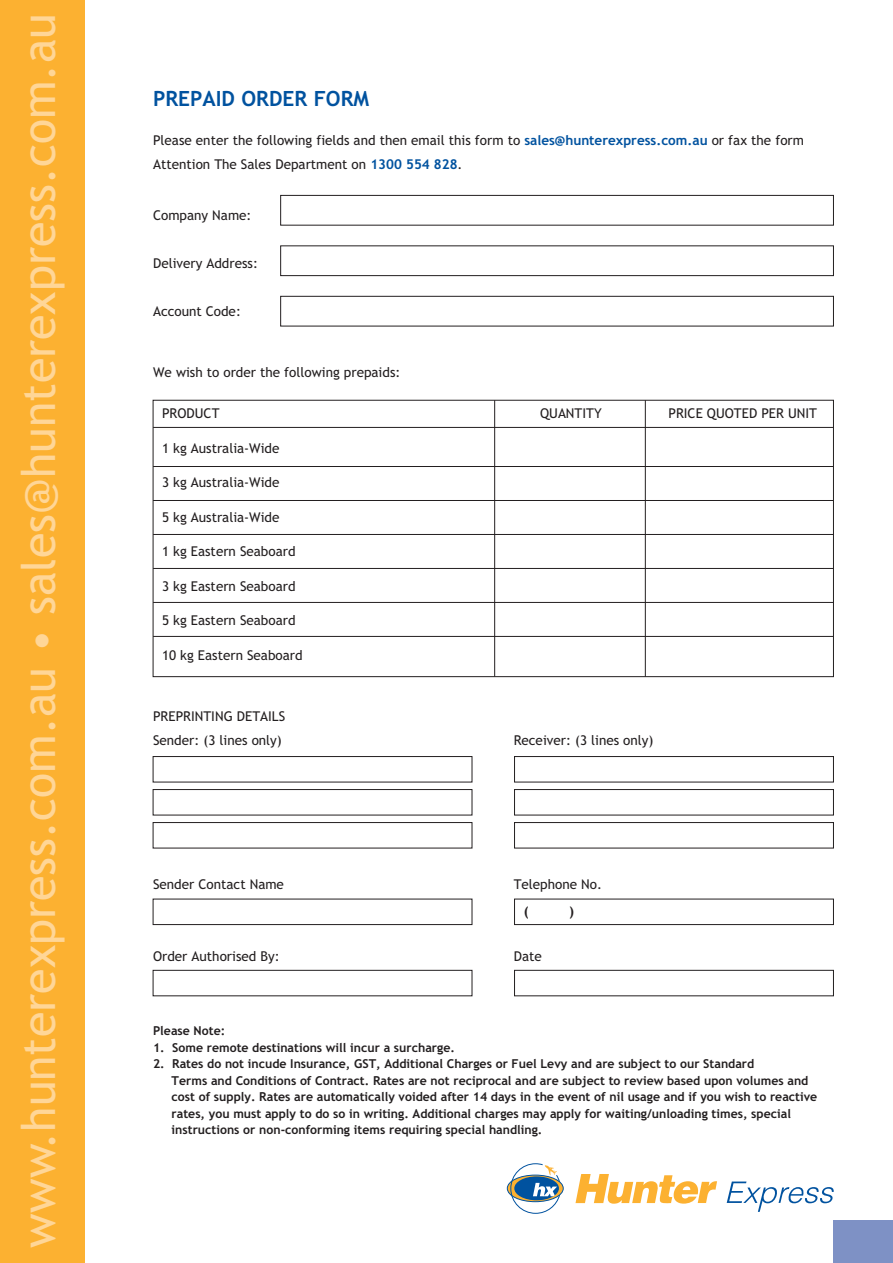
<style>
.page{position:relative;width:893px;height:1263px;background:#fff}
.page>*{position:absolute;margin:0;border:0;box-sizing:border-box;transform-origin:0 0}
.t1{font:46.5px "Trebuchet MS";color:#ffd697}
.t2{font:700 21px "Trebuchet MS";color:#00529f}
.t3{font:13.5px/24px "Trebuchet MS";color:#231f20}
.t4{font:700 13.5px "Trebuchet MS";color:#231f20}
.t5{font:700 12.3px/16.5px "Trebuchet MS";color:#231f20}
.s1{font-weight:700;color:#00529f}
</style>
<div class="page">
<div style="left:280px;top:195px;width:554px;height:31px;border:1px solid #231f20"></div>
<div style="left:514px;top:756px;width:320px;height:26px;border:1px solid #231f20"></div>
<div style="left:153px;top:756px;width:319px;height:26px;border:1px solid #231f20"></div>
<div style="left:514px;top:789px;width:320px;height:26px;border:1px solid #231f20"></div>
<div style="left:153px;top:789px;width:319px;height:26px;border:1px solid #231f20"></div>
<div style="left:514px;top:822px;width:320px;height:26px;border:1px solid #231f20"></div>
<div style="left:153px;top:822px;width:319px;height:26px;border:1px solid #231f20"></div>
<div style="left:514px;top:899px;width:320px;height:26px;border:1px solid #231f20"></div>
<div style="left:153px;top:899px;width:319px;height:26px;border:1px solid #231f20"></div>
<div style="left:514px;top:970px;width:320px;height:26px;border:1px solid #231f20"></div>
<div style="left:153px;top:970px;width:319px;height:26px;border:1px solid #231f20"></div>
<div style="left:280px;top:245px;width:554px;height:31px;border:1px solid #231f20"></div>
<div style="left:280px;top:296px;width:554px;height:30px;border:1px solid #231f20"></div>
<div style="left:153px;top:400px;width:681px;height:277px;border:1px solid #231f20"></div>
<hr style="left:153px;top:427px;width:680px;height:1px;background:#231f20">
<hr style="left:153px;top:466px;width:680px;height:1px;background:#231f20">
<hr style="left:153px;top:500px;width:680px;height:1px;background:#231f20">
<hr style="left:153px;top:534px;width:680px;height:1px;background:#231f20">
<hr style="left:153px;top:568px;width:680px;height:1px;background:#231f20">
<hr style="left:153px;top:602px;width:680px;height:1px;background:#231f20">
<hr style="left:153px;top:636px;width:680px;height:1px;background:#231f20">
<hr style="left:494px;top:400px;width:1px;height:277px;background:#231f20">
<hr style="left:645px;top:400px;width:1px;height:277px;background:#231f20">
<svg style="left:575px;top:1174px;width:142px;height:30px"></svg>
<svg style="left:727px;top:1181px;width:107px;height:31px"></svg>
<svg style="left:507px;top:1175px;width:56px;height:27px"></svg>
<div style="left:507px;top:1175px;width:57px;height:27px;border:1px solid #00529f;border-radius:50%"></div>
<svg style="left:510px;top:1163px;width:51px;height:51px"></svg>
<div style="left:0;top:0;width:85px;height:1263px;background:#fcb131"></div>
<div style="left:833px;top:1220px;width:60px;height:43px;background:#7e91c5"></div>
<h1 class="t1" style="left:21px;top:1248px;width:1235px;rotate:-90deg">www.hunterexpress.com.au • sales@hunterexpress.com.au</h1>
<h2 class="t2" style="left:153px;top:90px;width:218px">PREPAID ORDER FORM</h2>
<p class="t3" style="left:153px;top:129px;width:652px">Please enter the following fields and then email this form to <span class="s1">sales@hunterexpress.com.au</span> or fax the form<br>Attention The Sales Department on <span class="s1">1300 554 828</span>.</p>
<p class="t3" style="left:153px;top:205px;width:100px">Company Name:</p>
<p class="t3" style="left:153px;top:253px;width:106px">Delivery Address:</p>
<p class="t3" style="left:153px;top:301px;width:89px">Account Code:</p>
<p class="t3" style="left:153px;top:361px;width:249px">We wish to order the following prepaids:</p>
<p class="t3" style="left:162px;top:403px;width:59px">PRODUCT</p>
<p class="t3" style="left:540px;top:403px;width:63px">QUANTITY</p>
<p class="t3" style="left:668px;top:403px;width:150px">PRICE QUOTED PER UNIT</p>
<p class="t3" style="left:162px;top:437px;width:119px">1 kg Australia-Wide</p>
<p class="t3" style="left:162px;top:472px;width:119px">3 kg Australia-Wide</p>
<p class="t3" style="left:162px;top:506px;width:119px">5 kg Australia-Wide</p>
<p class="t3" style="left:162px;top:541px;width:135px">1 kg Eastern Seaboard</p>
<p class="t3" style="left:162px;top:575px;width:135px">3 kg Eastern Seaboard</p>
<p class="t3" style="left:162px;top:610px;width:135px">5 kg Eastern Seaboard</p>
<p class="t3" style="left:162px;top:644px;width:142px">10 kg Eastern Seaboard</p>
<p class="t3" style="left:153px;top:706px;width:134px">PREPRINTING DETAILS<br>Sender: (3 lines only)</p>
<p class="t3" style="left:514px;top:730px;width:141px">Receiver: (3 lines only)</p>
<p class="t3" style="left:153px;top:874px;width:132px">Sender Contact Name</p>
<p class="t3" style="left:514px;top:874px;width:90px">Telephone No.</p>
<p class="t4" style="left:524px;top:906px;width:6px">(</p>
<p class="t4" style="left:569px;top:906px;width:6px">)</p>
<p class="t3" style="left:153px;top:946px;width:128px">Order Authorised By:</p>
<p class="t3" style="left:514px;top:946px;width:30px">Date</p>
<p class="t5" style="left:153px;top:1023px;width:74px">Please Note:</p>
<p class="t5" style="left:153px;top:1040px;width:303px">1. Some remote destinations will incur a surcharge.</p>
<p class="t5" style="left:172px;top:1056px;width:647px;text-indent:-19px">2. Rates do not incude Insurance, GST, Additional Charges or Fuel Levy and are subject to our Standard<br>Terms and Conditions of Contract. Rates are not reciprocal and are subject to review based upon volumes and cost of supply. Rates are automatically voided after 14 days in the event of nil usage and if you wish to reactive rates, you must apply to do so in writing. Additional charges may apply for waiting/unloading times, special instructions or non-conforming items requiring special handling.</p>
</div>
